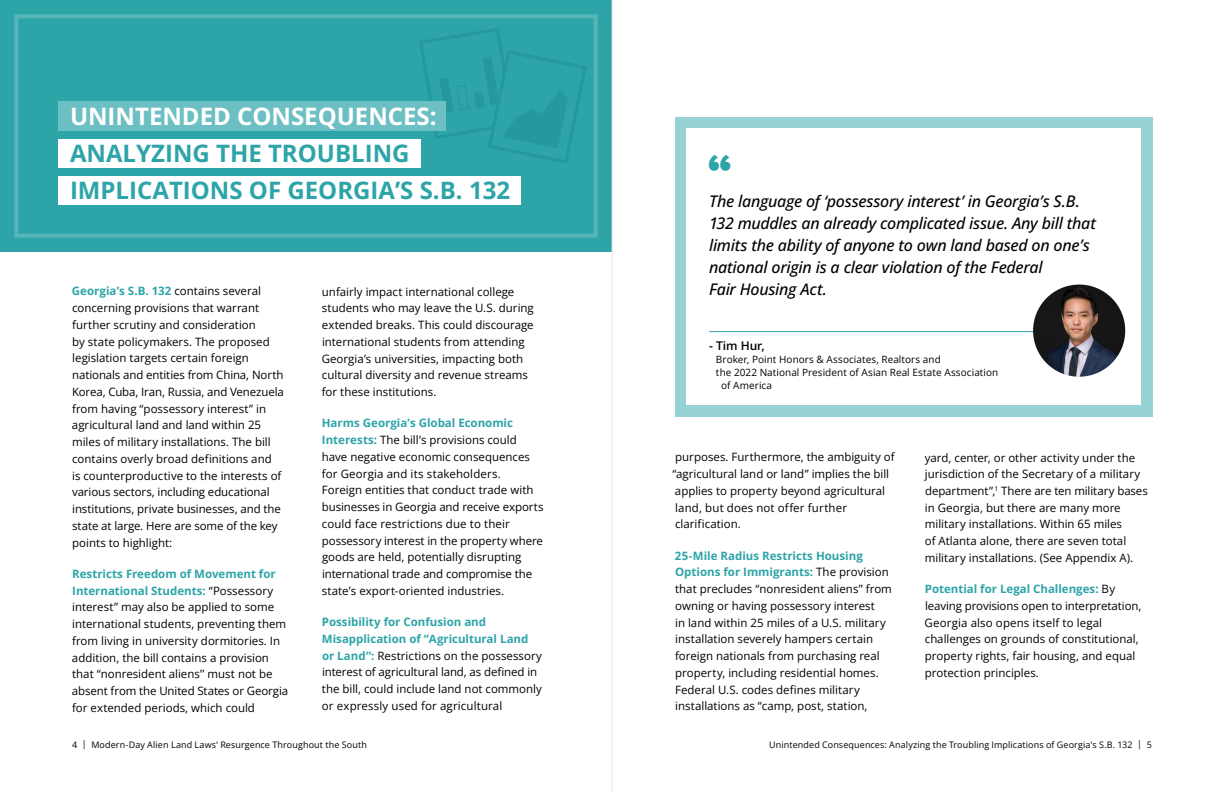
<style>
.page{position:relative;width:1224px;height:792px;background:#fff}
.page>*{position:absolute;margin:0;border:0;box-sizing:border-box;transform-origin:0 0}
.t1{font:900 46px "Proxima Nova";color:#2da4a8}
.t2{font:700 24px/37px "Open Sans";color:#2da4a8}
.t3{font:700 24px "Open Sans";color:#fff}
.t4{font:italic 500 16px/22px "Open Sans";letter-spacing:-.015em;color:#000}
.t5{font:600 12px "Open Sans";letter-spacing:-.005em;color:#000}
.t6{font:11.5px/16.8px "Open Sans";color:#000}
.t7{font:10px "Open Sans";letter-spacing:.005em;color:#000}
.t8{font:9px "Open Sans";letter-spacing:.01em;color:#000}
.s1{font-weight:700;color:#2da4a8}
</style>
<div class="page">
<div style="left:0;top:0;width:612px;height:252px;background:#2da4a8"></div>
<hr style="left:612px;top:0;width:1px;height:792px;background:#e6e7e8">
<div style="left:675px;top:117px;width:477px;height:299px;background:#96d2d3"></div>
<div style="left:687px;top:129px;width:454px;height:276px;background:#fff"></div>
<hr style="left:709px;top:331px;width:391px;height:1px;background:#2da4a8">
<img style="left:1033px;top:285px;width:92px;height:92px;border-radius:46px">
<svg style="left:417px;top:28px;width:169px;height:135px"></svg>
<div style="left:58px;top:139px;width:363px;height:29px;background:#fff"></div>
<div style="left:58px;top:176px;width:463px;height:29px;background:#fff"></div>
<div style="left:58px;top:101px;width:388px;height:29px;background:#6cbfc2"></div>
<h2 class="t3" style="left:70px;top:100px;width:368px">UNINTENDED CONSEQUENCES:</h2>
<h2 class="t2" style="left:70px;top:134px;width:442px">ANALYZING THE TROUBLING<br>IMPLICATIONS OF GEORGIA’S S.B. 132</h2>
<p class="t6" style="left:72px;top:283px;width:213px"><span class="s1">Georgia’s S.B. 132</span> contains several concerning provisions that warrant further scrutiny and consideration<br>by state policymakers. The proposed legislation targets certain foreign nationals and entities from China, North Korea, Cuba, Iran, Russia, and Venezuela from having “possessory interest” in agricultural land and land within 25 miles of military installations. The bill contains overly broad definitions and<br>is counterproductive to the interests of various sectors, including educational institutions, private businesses, and the state at large. Here are some of the key points to highlight:</p>
<p class="t6" style="left:72px;top:565px;width:218px"><span class="s1">Restricts Freedom of Movement for International Students:</span> “Possessory interest” may also be applied to some international students, preventing them from living in university dormitories. In addition, the bill contains a provision that “nonresident aliens’’ must not be absent from the United States or Georgia for extended periods, which could</p>
<p class="t6" style="left:322px;top:283px;width:214px">unfairly impact international college students who may leave the U.S. during extended breaks. This could discourage international students from attending Georgia’s universities, impacting both cultural diversity and revenue streams for these institutions.</p>
<p class="t6" style="left:322px;top:414px;width:223px"><span class="s1">Harms Georgia’s Global Economic Interests:</span> The bill’s provisions could have negative economic consequences for Georgia and its stakeholders.<br>Foreign entities that conduct trade with businesses in Georgia and receive exports could face restrictions due to their possessory interest in the property where goods are held, potentially disrupting international trade and compromise the state’s export-oriented industries.</p>
<p class="t6" style="left:322px;top:613px;width:222px"><span class="s1">Possibility for Confusion and Misapplication of “Agricultural Land or Land”:</span> Restrictions on the possessory interest of agricultural land, as defined in the bill, could include land not commonly or expressly used for agricultural</p>
<p class="t8" style="left:72px;top:738px;width:297px">4 | Modern-Day Alien Land Laws’ Resurgence Throughout the South</p>
<h1 class="t1" style="left:708px;top:137px;width:26px">“</h1>
<h3 class="t4" style="left:709px;top:189px;width:388px">The language of ‘possessory interest’ in Georgia’s S.B.<br>132 muddles an already complicated issue. Any bill that limits the ability of anyone to own land based on one’s national origin is a clear violation of the Federal<br>Fair Housing Act.</h3>
<p class="t5" style="left:709px;top:337px;width:57px">- Tim Hur,</p>
<p class="t7" style="left:716px;top:352px;width:226px">Broker, Point Honors &amp; Associates, Realtors and</p>
<p class="t7" style="left:716px;top:365px;width:284px">the 2022 National President of Asian Real Estate Association</p>
<p class="t7" style="left:721px;top:378px;width:52px">of America</p>
<p class="t6" style="left:672px;top:449px;width:224px">purposes. Furthermore, the ambiguity of “agricultural land or land” implies the bill applies to property beyond agricultural land, but does not offer further clarification.</p>
<p class="t6" style="left:675px;top:547px;width:219px"><span class="s1">25-Mile Radius Restricts Housing Options for Immigrants:</span> The provision that precludes “nonresident aliens” from owning or having possessory interest<br>in land within 25 miles of a U.S. military installation severely hampers certain foreign nationals from purchasing real property, including residential homes.<br>Federal U.S. codes defines military installations as “camp, post, station,</p>
<p class="t6" style="left:925px;top:449px;width:225px">yard, center, or other activity under the jurisdiction of the Secretary of a military department”,<sup>1</sup> There are ten military bases in Georgia, but there are many more military installations. Within 65 miles<br>of Atlanta alone, there are seven total military installations. (See Appendix A).</p>
<p class="t6" style="left:925px;top:580px;width:218px"><span class="s1">Potential for Legal Challenges:</span> By leaving provisions open to interpretation, Georgia also opens itself to legal challenges on grounds of constitutional, property rights, fair housing, and equal protection principles.</p>
<p class="t8" style="left:769px;top:738px;width:384px">Unintended Consequences: Analyzing the Troubling Implications of Georgia's S.B. 132 | 5</p>
</div>
